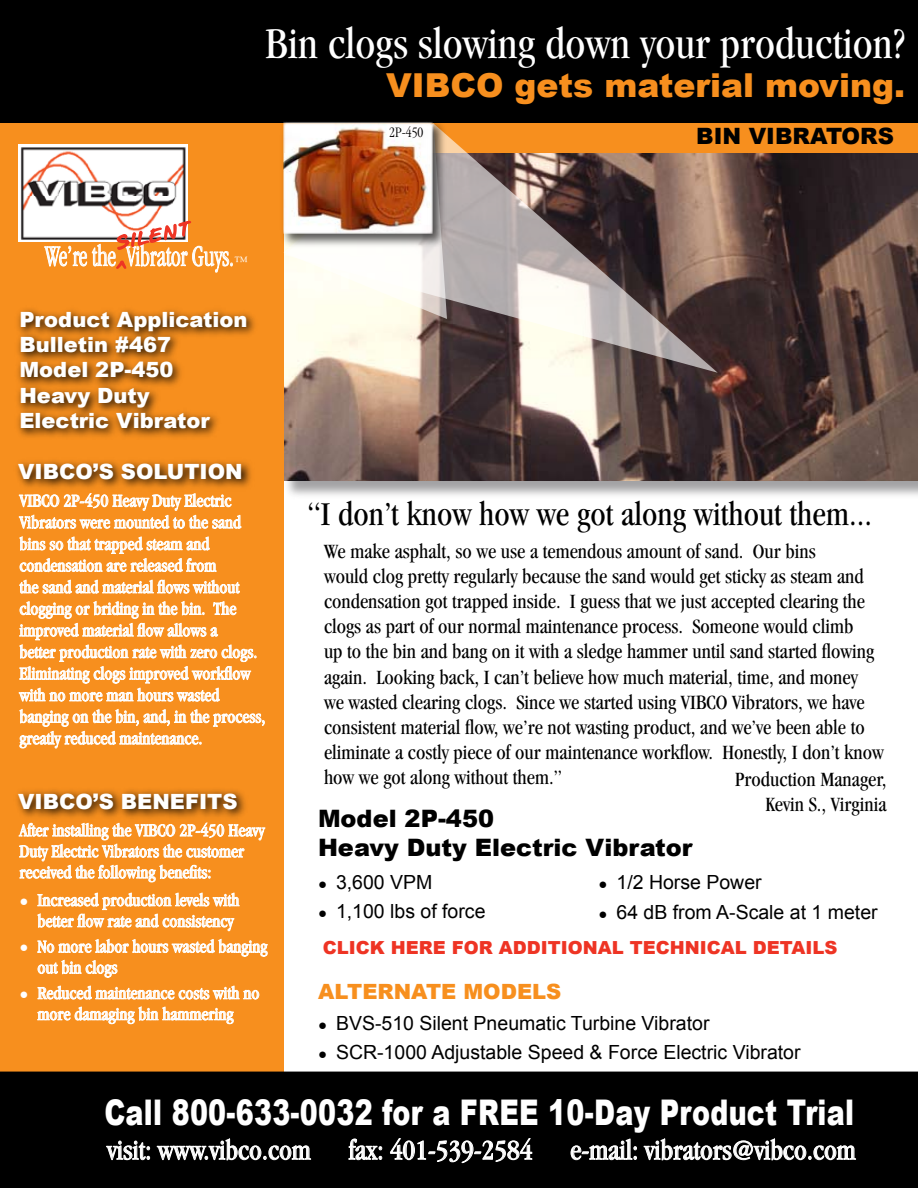
<style>
.page{position:relative;width:918px;height:1188px;background:#fff}
.page>*{position:absolute;margin:0;border:0;box-sizing:border-box;transform-origin:0 0}
.t1{font:condensed 45px "Garamond";color:#fff}
.t2{font:900 35.4px "Arial";letter-spacing:.01em;color:#fff;scale:.76 1}
.t3{font:condensed 34.5px "Garamond";color:#000}
.t4{font:900 33px "Arial";color:#f78f1e}
.t5{font:300 condensed 30px "Garamond";color:#fff;scale:.8 1}
.t6{font:condensed 28.5px "Garamond";color:#fff}
.t7{font:900 24px/28.8px "Arial";color:#000}
.t8{font:900 22.5px "Arial";color:#000}
.t9{font:condensed 21px/25.2px "Garamond";color:#000}
.t10{font:900 21px/25.2px "Arial";color:#fff}
.t11{font:900 21px "Arial";color:#f78f1e}
.t12{font:19.5px/29.4px "Arial";color:#000}
.t13{font:condensed 18px/21.6px "Garamond";color:#fff}
.t14{font:900 18px "Arial";color:#ee3424}
.t15{font:15px/29.4px "Arial";color:#000}
.t16{font:15px "Annifont";color:#ee3424}
.t17{font:300 condensed 15px "Garamond";color:#000}
.t18{font:15px "Arial";color:#fff}
.s1{font-size:15px}
</style>
<div class="page">
<div style="left:283px;top:154px;width:635px;height:347px;background:#717073;opacity:.65"></div>
<img style="left:284px;top:153px;width:634px;height:327px">
<div style="left:0;top:116px;width:284px;height:968px;background:#f78f1e"></div>
<div style="left:0;top:1072px;width:918px;height:116px;background:#000"></div>
<svg style="left:106px;top:1140px;width:44px;height:20px"></svg>
<svg style="left:156px;top:1138px;width:155px;height:23px;background:#3e3e3e"></svg>
<svg style="left:348px;top:1138px;width:34px;height:22px"></svg>
<svg style="left:390px;top:1138px;width:143px;height:25px;background:#3b3b3b"></svg>
<svg style="left:570px;top:1138px;width:67px;height:22px"></svg>
<svg style="left:643px;top:1138px;width:213px;height:23px;background:#434343"></svg>
<svg style="left:17px;top:460px;width:234px;height:29px"></svg>
<svg style="left:19px;top:493px;width:223px;height:79px"></svg>
<svg style="left:18px;top:579px;width:247px;height:170px"></svg>
<svg style="left:17px;top:789px;width:229px;height:30px"></svg>
<svg style="left:18px;top:822px;width:248px;height:61px"></svg>
<svg style="left:37px;top:892px;width:231px;height:86px"></svg>
<svg style="left:37px;top:985px;width:223px;height:39px"></svg>
<img style="left:18px;top:144px;width:26px;height:98px">
<svg style="left:44px;top:144px;width:189px;height:129px"></svg>
<div style="left:279px;top:112px;width:639px;height:41px;background:#f78f1e"></div>
<div style="left:0;top:0;width:918px;height:123px;background:#000"></div>
<svg style="left:17px;top:309px;width:238px;height:128px"></svg>
<svg style="left:285px;top:136px;width:433px;height:237px;background:#9e8b7f"></svg>
<svg style="left:284px;top:249px;width:163px;height:70px"></svg>
<div style="left:279px;top:117px;width:169px;height:132px;background:#000;opacity:.65"></div>
<img style="left:284px;top:122px;width:149px;height:112px">
<h1 class="t1" style="left:266px;top:18px;width:641px">Bin clogs slowing down your production?</h1>
<h3 class="t4" style="left:386px;top:61px;width:520px">VIBCO gets material moving.</h3>
<p class="t16" style="left:112px;top:231px;width:79px;rotate:-12deg">SILENT</p>
<h3 class="t5" style="left:45px;top:240px;width:256px">We’re the<sub>^</sub>Vibrator Guys.<span class="s1">™</span></h3>
<p class="t10" style="left:20px;top:306px;width:229px">Product Application<br>Bulletin #467<br>Model 2P-450<br>Heavy Duty<br>Electric Vibrator</p>
<p class="t10" style="left:18px;top:458px;width:226px">VIBCO’S SOLUTION</p>
<p class="t13" style="left:20px;top:490px;width:247px">VIBCO 2P-450 Heavy Duty Electric Vibrators were mounted to the sand bins so that trapped steam and condensation are released from<br>the sand and material flows without clogging or briding in the bin. The improved material flow allows a<br>better production rate with zero clogs.<br>Eliminating clogs improved workflow with no more man hours wasted banging on the bin, and, in the process, greatly reduced maintenance.</p>
<p class="t10" style="left:18px;top:788px;width:221px">VIBCO’S BENEFITS</p>
<p class="t13" style="left:20px;top:820px;width:246px;line-height:21px">After installing the VIBCO 2P-450 Heavy<br>Duty Electric Vibrators the customer received the following benefits:</p>
<p class="t13" style="left:38px;top:889px;width:203px;line-height:21px">Increased production levels with better flow rate and consistency</p>
<p class="t13" style="left:38px;top:936px;width:231px;line-height:21px">No more labor hours wasted banging out bin clogs</p>
<p class="t13" style="left:38px;top:982px;width:223px;line-height:21px">Reduced maintenance costs with no more damaging bin hammering</p>
<p class="t18" style="left:20px;top:891px;width:11px">●</p>
<p class="t18" style="left:20px;top:937px;width:11px">●</p>
<p class="t18" style="left:20px;top:984px;width:11px">●</p>
<p class="t17" style="left:389px;top:124px;width:36px">2P-450</p>
<p class="t8" style="left:696px;top:119px;width:199px">BIN VIBRATORS</p>
<h3 class="t3" style="left:308px;top:495px;width:566px">“I don’t know how we got along without them...</h3>
<p class="t9" style="left:324px;top:538px;width:561px">We make asphalt, so we use a temendous amount of sand. Our bins<br>would clog pretty regularly because the sand would get sticky as steam and condensation got trapped inside. I guess that we just accepted clearing the clogs as part of our normal maintenance process. Someone would climb<br>up to the bin and bang on it with a sledge hammer until sand started flowing again. Looking back, I can’t believe how much material, time, and money<br>we wasted clearing clogs. Since we started using VIBCO Vibrators, we have consistent material flow, we’re not wasting product, and we’ve been able to eliminate a costly piece of our maintenance workflow. Honestly, I don’t know how we got along without them.”</p>
<p class="t9" style="left:735px;top:766px;width:153px;text-align:right">Production Manager,<br>Kevin S., Virginia</p>
<p class="t7" style="left:318px;top:803px;width:376px">Model 2P-450<br>Heavy Duty Electric Vibrator</p>
<p class="t12" style="left:336px;top:867px;width:151px">3,600 VPM<br>1,100 lbs of force</p>
<p class="t15" style="left:318px;top:869px;width:11px">● ●</p>
<p class="t12" style="left:616px;top:868px;width:263px">1/2 Horse Power<br>64 dB from A-Scale at 1 meter</p>
<p class="t15" style="left:598px;top:870px;width:11px">● ●</p>
<p class="t14" style="left:323px;top:935px;width:516px">CLICK HERE FOR ADDITIONAL TECHNICAL DETAILS</p>
<p class="t11" style="left:318px;top:976px;width:245px">ALTERNATE MODELS</p>
<p class="t12" style="left:336px;top:1008px;width:466px">BVS-510 Silent Pneumatic Turbine Vibrator<br>SCR-1000 Adjustable Speed &amp; Force Electric Vibrator</p>
<p class="t15" style="left:318px;top:1010px;width:11px">● ●</p>
<h2 class="t2" style="left:104px;top:1086px;width:988px">Call 800-633-0032 for a FREE 10-Day Product Trial</h2>
<h3 class="t6" style="left:107px;top:1134px;width:205px">visit: www.vibco.com</h3>
<h3 class="t6" style="left:349px;top:1134px;width:185px">fax: 401-539-2584</h3>
<h3 class="t6" style="left:570px;top:1134px;width:287px">e-mail: vibrators@vibco.com</h3>
</div>
